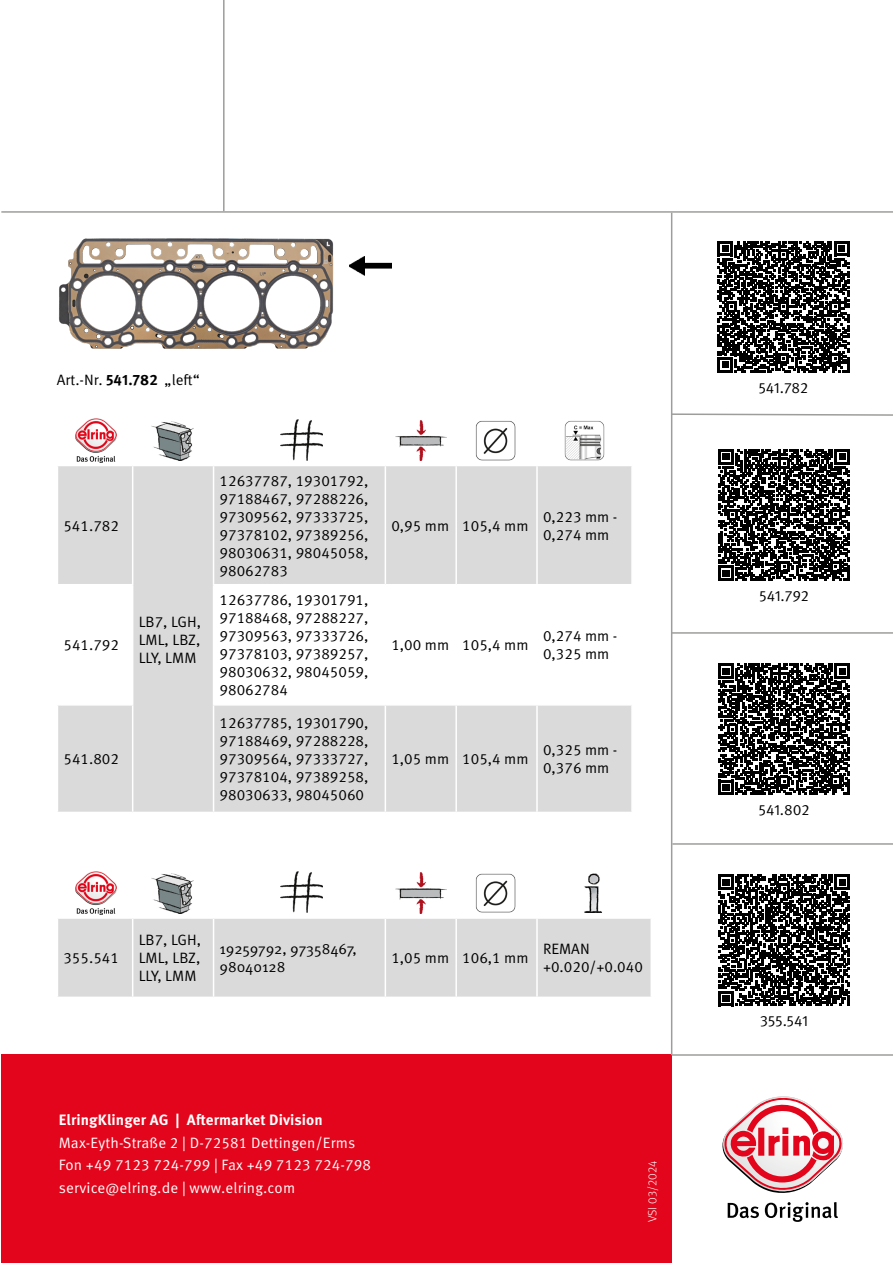
<style>
.page{position:relative;width:893px;height:1263px;background:#fff}
.page>*{position:absolute;margin:0;border:0;box-sizing:border-box;transform-origin:0 0}
.t1{font:15px/18px "Meta Pro Norm";color:#000;text-align:justify}
.t2{font:15px/22.5px "Meta Pro Norm";letter-spacing:.01em;color:#fff}
.t3{font:700 15px "Meta Pro";letter-spacing:.01em;color:#fff}
.t4{font:300 12px "Meta Pro";color:#fff}
.s1{font-family:"Meta Pro";font-weight:700}
</style>
<div class="page">
<div style="left:1px;top:1054px;width:671px;height:209px;background:#e3051b"></div>
<svg style="left:728px;top:1203px;width:31px;height:15px"></svg>
<svg style="left:765px;top:1202px;width:73px;height:20px"></svg>
<svg style="left:722px;top:1096px;width:121px;height:97px"></svg>
<hr style="left:671px;top:213px;width:1px;height:842px;background:#9d9d9c">
<hr style="left:1px;top:211px;width:892px;height:2px;background:#9d9d9c">
<hr style="left:672px;top:632px;width:221px;height:2px;background:#9d9d9c">
<hr style="left:672px;top:1054px;width:221px;height:2px;background:#9d9d9c">
<hr style="left:223px;top:0;width:2px;height:211px;background:#9d9d9c">
<hr style="left:672px;top:843px;width:221px;height:2px;background:#9d9d9c">
<svg style="left:58px;top:466px;width:573px;height:346px;fill:#dadada"></svg>
<hr style="left:132px;top:466px;width:1px;height:118px;background:#fff">
<hr style="left:213px;top:466px;width:1px;height:118px;background:#fff">
<hr style="left:385px;top:466px;width:1px;height:118px;background:#fff">
<hr style="left:455px;top:466px;width:2px;height:118px;background:#fff">
<hr style="left:536px;top:466px;width:2px;height:118px;background:#fff">
<hr style="left:57px;top:584px;width:76px;height:1px;background:#fff">
<hr style="left:132px;top:585px;width:1px;height:119px;background:#fff">
<hr style="left:213px;top:584px;width:172px;height:1px;background:#fff">
<hr style="left:213px;top:585px;width:1px;height:119px;background:#fff">
<hr style="left:385px;top:584px;width:71px;height:1px;background:#fff">
<hr style="left:385px;top:585px;width:1px;height:119px;background:#fff">
<hr style="left:456px;top:584px;width:81px;height:1px;background:#fff">
<hr style="left:455px;top:585px;width:2px;height:119px;background:#fff">
<hr style="left:537px;top:584px;width:96px;height:1px;background:#fff">
<hr style="left:536px;top:585px;width:2px;height:119px;background:#fff">
<hr style="left:57px;top:704px;width:76px;height:2px;background:#fff">
<hr style="left:132px;top:706px;width:1px;height:106px;background:#fff">
<hr style="left:213px;top:704px;width:172px;height:2px;background:#fff">
<hr style="left:213px;top:706px;width:1px;height:106px;background:#fff">
<hr style="left:385px;top:704px;width:71px;height:2px;background:#fff">
<hr style="left:385px;top:706px;width:1px;height:106px;background:#fff">
<hr style="left:456px;top:704px;width:81px;height:2px;background:#fff">
<hr style="left:455px;top:706px;width:2px;height:106px;background:#fff">
<hr style="left:537px;top:704px;width:96px;height:2px;background:#fff">
<hr style="left:536px;top:706px;width:2px;height:106px;background:#fff">
<img style="left:75px;top:419px;width:42px;height:43px">
<img style="left:152px;top:421px;width:41px;height:39px">
<img style="left:281px;top:419px;width:41px;height:41px">
<img style="left:396px;top:420px;width:50px;height:41px">
<img style="left:475px;top:420px;width:41px;height:41px">
<img style="left:564px;top:420px;width:41px;height:41px">
<svg style="left:672px;top:413px;width:221px;height:3px"></svg>
<img style="left:59px;top:238px;width:275px;height:111px">
<div style="left:58px;top:919px;width:593px;height:77px;background:#dadada"></div>
<hr style="left:132px;top:919px;width:1px;height:77px;background:#fff">
<hr style="left:213px;top:919px;width:1px;height:77px;background:#fff">
<hr style="left:385px;top:919px;width:1px;height:77px;background:#fff">
<hr style="left:455px;top:919px;width:2px;height:77px;background:#fff">
<hr style="left:536px;top:919px;width:2px;height:77px;background:#fff">
<img style="left:75px;top:871px;width:42px;height:44px">
<img style="left:152px;top:873px;width:41px;height:40px">
<img style="left:281px;top:872px;width:41px;height:41px">
<img style="left:396px;top:873px;width:50px;height:40px">
<img style="left:475px;top:873px;width:41px;height:40px">
<img style="left:584px;top:873px;width:18px;height:40px">
<svg style="left:718px;top:241px;width:131px;height:131px"></svg>
<svg style="left:718px;top:449px;width:132px;height:132px"></svg>
<svg style="left:718px;top:663px;width:132px;height:132px"></svg>
<svg style="left:718px;top:874px;width:132px;height:132px"></svg>
<img style="left:349px;top:256px;width:42px;height:19px">
<p class="t1" style="left:57px;top:370px;width:144px">Art.-Nr. <span class="s1">541.782</span> „left“</p>
<p class="t1" style="left:63px;top:516px;width:57px">541.782</p>
<p class="t1" style="left:63px;top:635px;width:57px">541.792</p>
<p class="t1" style="left:63px;top:749px;width:57px">541.802</p>
<p class="t1" style="left:139px;top:611px;width:64px">LB7, LGH, LML, LBZ, LLY, LMM</p>
<p class="t1" style="left:220px;top:471px;width:150px">12637787, 19301792, 97188467, 97288226, 97309562, 97333725, 97378102, 97389256, 98030631, 98045058, 98062783</p>
<p class="t1" style="left:220px;top:590px;width:150px">12637786, 19301791, 97188468, 97288227, 97309563, 97333726, 97378103, 97389257, 98030632, 98045059, 98062784</p>
<p class="t1" style="left:220px;top:713px;width:150px">12637785, 19301790, 97188469, 97288228, 97309564, 97333727, 97378104, 97389258, 98030633, 98045060</p>
<p class="t1" style="left:391px;top:516px;width:139px">0,95 mm 105,4 mm</p>
<p class="t1" style="left:543px;top:507px;width:76px">0,223 mm -<br>0,274 mm</p>
<p class="t1" style="left:391px;top:635px;width:139px">1,00 mm 105,4 mm</p>
<p class="t1" style="left:543px;top:626px;width:76px">0,274 mm -<br>0,325 mm</p>
<p class="t1" style="left:391px;top:749px;width:139px">1,05 mm 105,4 mm</p>
<p class="t1" style="left:543px;top:740px;width:76px">0,325 mm -<br>0,376 mm</p>
<p class="t1" style="left:63px;top:948px;width:57px">355.541</p>
<p class="t1" style="left:139px;top:930px;width:64px">LB7, LGH, LML, LBZ, LLY, LMM</p>
<p class="t1" style="left:220px;top:939px;width:139px">19259792, 97358467,<br>98040128</p>
<p class="t1" style="left:391px;top:948px;width:139px">1,05 mm 106,1 mm</p>
<p class="t1" style="left:543px;top:939px;width:101px">REMAN +0.020/+0.040</p>
<p class="t3" style="left:59px;top:1108px;width:266px">ElringKlinger AG | Aftermarket Division</p>
<p class="t2" style="left:59px;top:1130px;width:314px">Max-Eyth-Straße 2 | D-72581 Dettingen/Erms<br>Fon +49 7123 724-799 | Fax +49 7123 724-798 service@elring.de | www.elring.com</p>
<p class="t4" style="left:644px;top:1222px;width:62px;rotate:-90deg">VSI 03/2024</p>
<p class="t1" style="left:759px;top:378px;width:51px">541.782</p>
<p class="t1" style="left:759px;top:586px;width:51px">541.792</p>
<p class="t1" style="left:759px;top:800px;width:52px">541.802</p>
<p class="t1" style="left:760px;top:1011px;width:49px">355.541</p>
</div>
